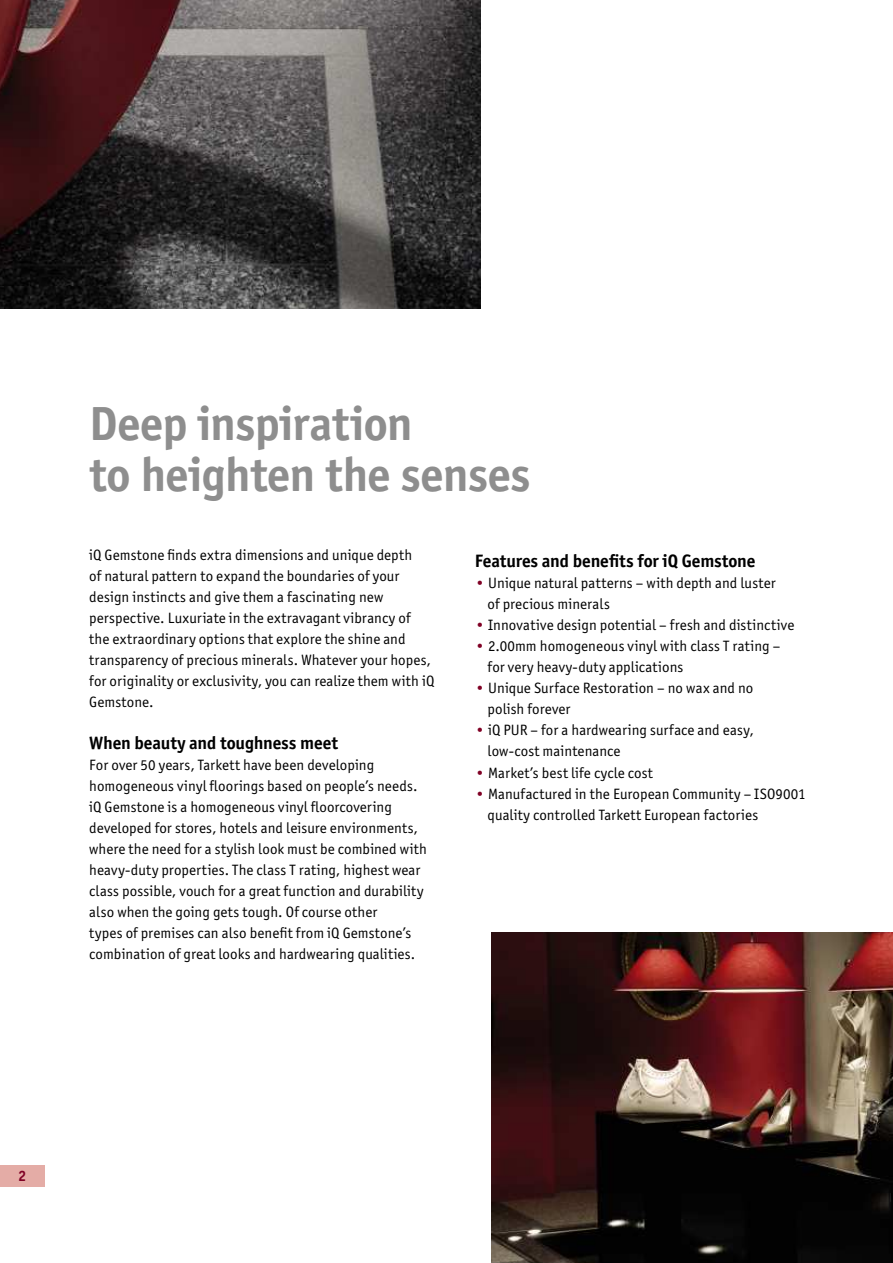
<style>
.page{position:relative;width:893px;height:1263px;background:#fff}
.page>*{position:absolute;margin:0;border:0;box-sizing:border-box;transform-origin:0 0}
.t1{font:700 48px/51px "Officina San ITC";letter-spacing:-.015em;color:#8e8e8e}
.t2{font:700 18px "Officina San ITC";letter-spacing:-.005em;color:#000}
.t3{font:15px/21px "Officina San ITC";letter-spacing:.01em;color:#000}
.t4{font:700 15px "Officina San ITC";color:#800125}
.s1{color:#800125}
</style>
<div class="page">
<div style="left:0;top:1165px;width:45px;height:21px;background:#e4aca6"></div>
<img style="left:492px;top:932px;width:401px;height:331px">
<img style="left:0;top:0;width:480px;height:308px">
<h1 class="t1" style="left:89px;top:403px;width:443px">Deep inspiration<br>to heighten the senses</h1>
<p class="t3" style="left:89px;top:546px;width:347px">iQ Gemstone finds extra dimensions and unique depth<br>of natural pattern to expand the boundaries of your design instincts and give them a fascinating new perspective. Luxuriate in the extravagant vibrancy of<br>the extraordinary options that explore the shine and transparency of precious minerals. Whatever your hopes, for originality or exclusivity, you can realize them with iQ Gemstone.</p>
<p class="t2" style="left:89px;top:736px;width:250px">When beauty and toughness meet</p>
<p class="t3" style="left:89px;top:756px;width:339px">For over 50 years, Tarkett have been developing homogeneous vinyl floorings based on people’s needs. iQ Gemstone is a homogeneous vinyl floorcovering developed for stores, hotels and leisure environments, where the need for a stylish look must be combined with heavy-duty properties. The class T rating, highest wear class possible, vouch for a great function and durability also when the going gets tough. Of course other<br>types of premises can also benefit from iQ Gemstone’s combination of great looks and hardwearing qualities.</p>
<p class="t2" style="left:475px;top:554px;width:282px">Features and benefits for iQ Gemstone</p>
<p class="t3" style="left:488px;top:574px;width:290px;text-indent:-13px"><span class="s1">•</span> Unique natural patterns – with depth and luster of precious minerals</p>
<p class="t3" style="left:475px;top:616px;width:321px"><span class="s1">•</span> Innovative design potential – fresh and distinctive</p>
<p class="t3" style="left:488px;top:637px;width:294px;text-indent:-13px"><span class="s1">•</span> 2.00mm homogeneous vinyl with class T rating – for very heavy-duty applications</p>
<p class="t3" style="left:488px;top:679px;width:267px;text-indent:-13px"><span class="s1">•</span> Unique Surface Restoration – no wax and no polish forever</p>
<p class="t3" style="left:488px;top:721px;width:268px;text-indent:-13px"><span class="s1">•</span> iQ PUR – for a hardwearing surface and easy, low-cost maintenance</p>
<p class="t3" style="left:475px;top:763px;width:180px"><span class="s1">•</span> Market’s best life cycle cost</p>
<p class="t3" style="left:488px;top:784px;width:320px;text-indent:-13px"><span class="s1">•</span> Manufactured in the European Community – ISO9001 quality controlled Tarkett European factories</p>
<p class="t4" style="left:18px;top:1169px;width:10px">2</p>
</div>
